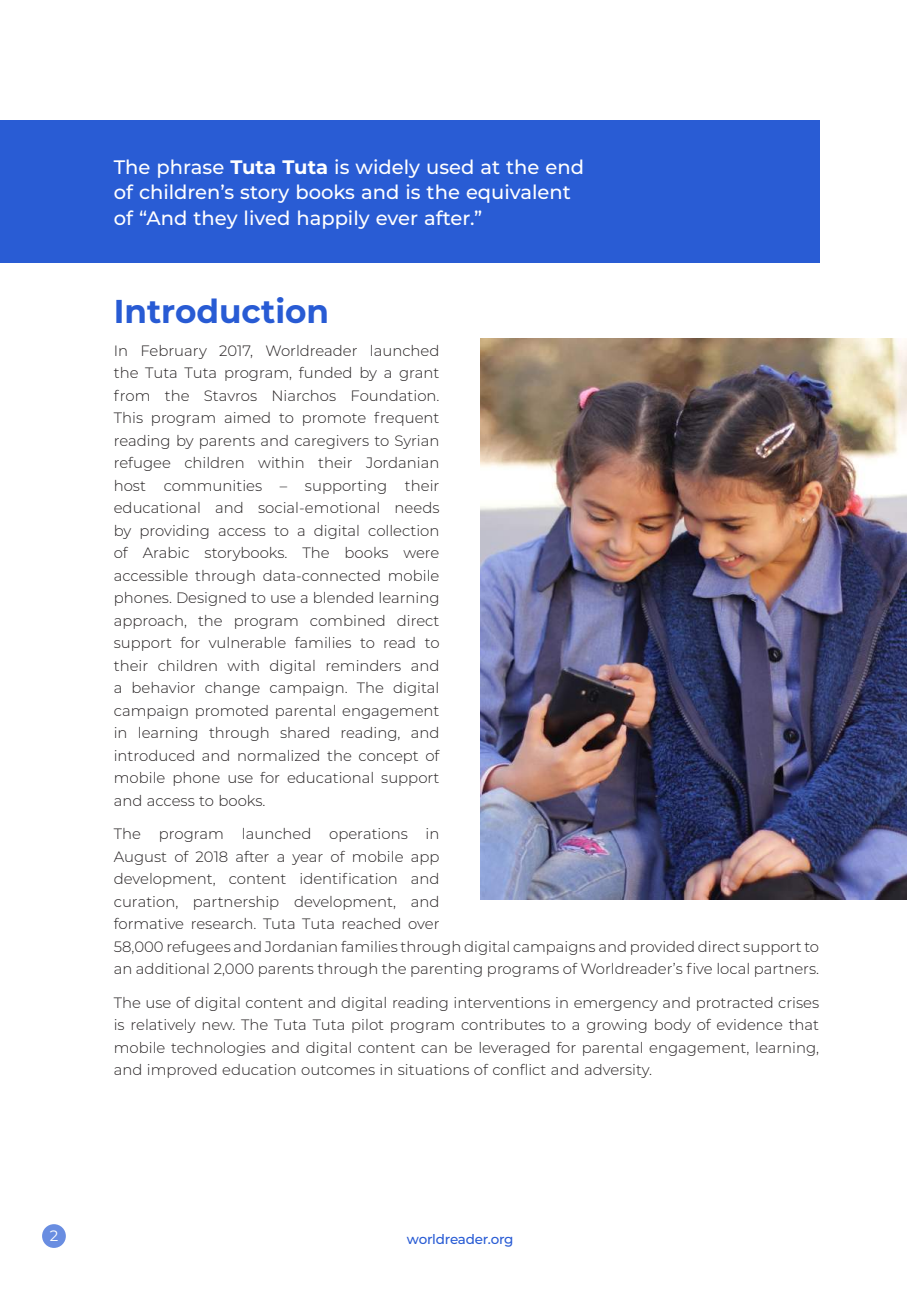
<style>
.page{position:relative;width:907px;height:1290px;background:#fff}
.page>*{position:absolute;margin:0;border:0;box-sizing:border-box;transform-origin:0 0}
.t1{font:700 33px "Montserrat";color:#285bd4}
.t2{font:500 19.5px/25.5px "Montserrat";color:#fff}
.t3{font:300 15px/22.5px "Montserrat";color:#231f20;text-align:justify}
.t4{font:15px "Montserrat";color:#fff}
.t5{font:500 13.5px "Montserrat";letter-spacing:-.015em;color:#285bd4}
.s1{font-weight:700}
</style>
<div class="page">
<div style="left:42px;top:1224px;width:24px;height:24px;background:#698de1;border-radius:50%"></div>
<div style="left:0;top:120px;width:819px;height:143px;background:#295cd4"></div>
<img style="left:480px;top:339px;width:426px;height:560px">
<h2 class="t2" style="left:114px;top:153px;width:472px">The phrase <span class="s1">Tuta Tuta</span> is widely used at the end of children’s story books and is the equivalent of “And they lived happily ever after.”</h2>
<h1 class="t1" style="left:114px;top:287px;width:217px">Introduction</h1>
<p class="t3" style="left:114px;top:339px;width:327px">In February 2017, Worldreader launched the Tuta Tuta program, funded by a grant from the Stavros Niarchos Foundation.<br>This program aimed to promote frequent reading by parents and caregivers to Syrian refugee children within their Jordanian host communities – supporting their educational and social-emotional needs by providing access to a digital collection of Arabic storybooks. The books were accessible through data-connected mobile phones. Designed to use a blended learning approach, the program combined direct support for vulnerable families to read to their children with digital reminders and a behavior change campaign. The digital campaign promoted parental engagement in learning through shared reading, and introduced and normalized the concept of mobile phone use for educational support and access to books.</p>
<p class="t3" style="left:114px;top:822px;width:706px;text-align:left">The program launched operations in<br>August of 2018 after a year of mobile app<br>development, content identification and<br>curation, partnership development, and<br>formative research. Tuta Tuta reached over<br>58,000 refugees and Jordanian families through digital campaigns and provided direct support to an additional 2,000 parents through the parenting programs of Worldreader’s five local partners.</p>
<p class="t3" style="left:114px;top:990px;width:707px">The use of digital content and digital reading interventions in emergency and protracted crises is relatively new. The Tuta Tuta pilot program contributes to a growing body of evidence that mobile technologies and digital content can be leveraged for parental engagement, learning, and improved education outcomes in situations of conflict and adversity.</p>
<p class="t4" style="left:50px;top:1225px;width:10px">2</p>
<p class="t5" style="left:407px;top:1230px;width:108px">worldreader.org</p>
</div>
